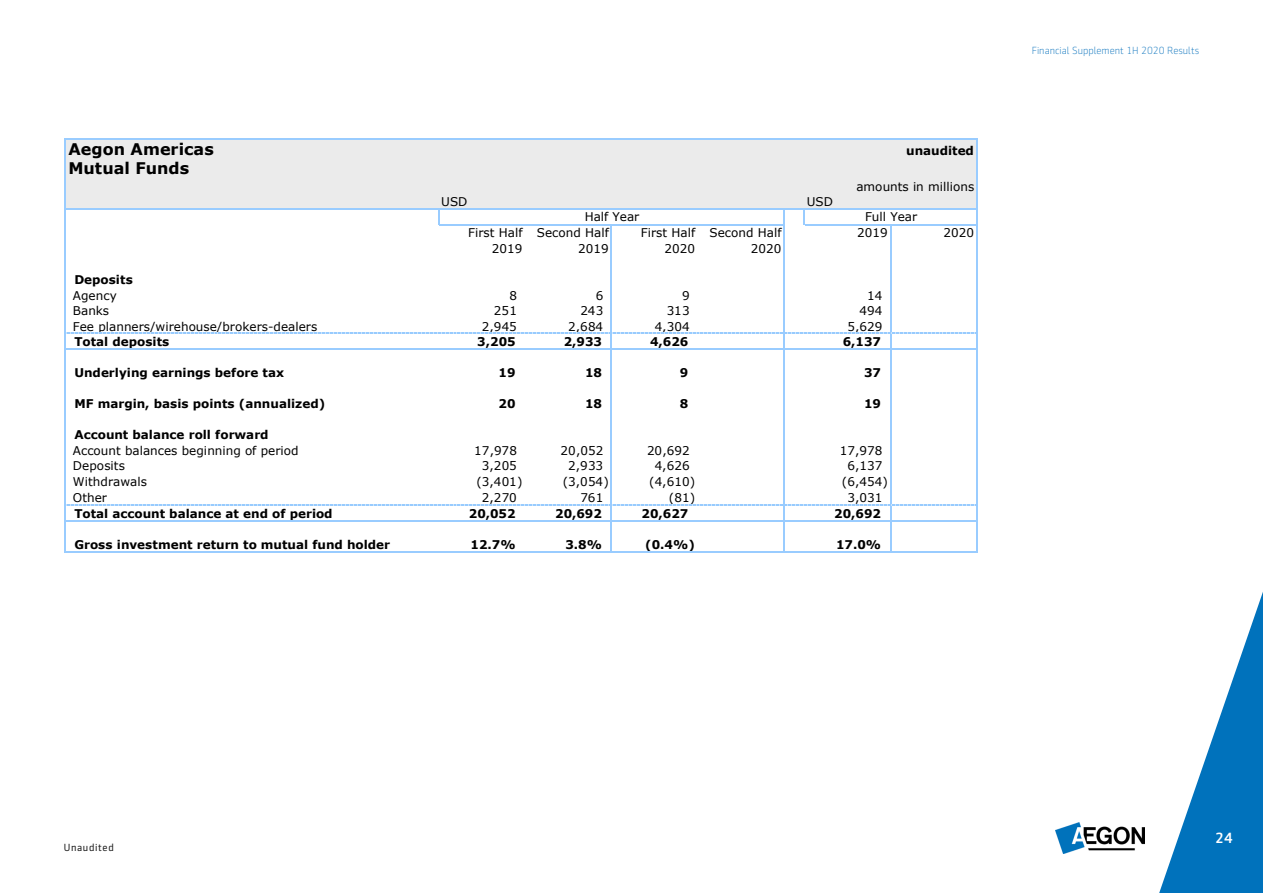
<style>
.page{position:relative;width:1263px;height:893px;background:#fff}
.page>*{position:absolute;margin:0;border:0;box-sizing:border-box;transform-origin:0 0}
.t1{font:700 16.05px "Verdana";color:#000}
.t2{font:500 15px "Sentico Sans DT";color:#fff}
.t3{font:12px/15.6px "Verdana";color:#000}
.t4{font:700 12px/15.6px "Verdana";color:#000}
.t5{font:300 10.5px "Sentico Sans DT";color:#2783c5}
.t6{font:10.5px "Sentico Sans DT";letter-spacing:.06em;color:#1d1d1d}
.s1{font-weight:400}
.s2{font-weight:700}
</style>
<div class="page">
<svg style="left:1159px;top:592px;width:104px;height:301px"></svg>
<img style="left:1056px;top:822px;width:88px;height:32px">
<div style="left:65px;top:139px;width:912px;height:70px;background:#ebebeb"></div>
<hr style="left:439px;top:224px;width:346px;height:1px;background:#9cf">
<hr style="left:64px;top:138px;width:2px;height:102px;background:#9cf">
<svg style="left:64px;top:240px;width:2px;height:16px"></svg>
<hr style="left:890px;top:225px;width:1px;height:46px;background:#9cf">
<hr style="left:976px;top:140px;width:1px;height:131px;background:#9cf">
<svg style="left:890px;top:271px;width:1px;height:16px"></svg>
<svg style="left:976px;top:271px;width:1px;height:16px"></svg>
<hr style="left:66px;top:333px;width:373px;height:1px;background:#bfbfbf">
<hr style="left:439px;top:333px;width:172px;height:1px;background:#bfbfbf">
<hr style="left:612px;top:333px;width:171px;height:1px;background:#bfbfbf">
<svg style="left:785px;top:333px;width:19px;height:1px"></svg>
<hr style="left:804px;top:333px;width:86px;height:1px;background:#bfbfbf">
<hr style="left:890px;top:287px;width:1px;height:46px;background:#9cf">
<hr style="left:976px;top:287px;width:1px;height:46px;background:#9cf">
<hr style="left:66px;top:348px;width:373px;height:1px;background:#9cf">
<hr style="left:611px;top:225px;width:1px;height:123px;background:#9cf">
<hr style="left:439px;top:348px;width:344px;height:1px;background:#9cf">
<svg style="left:785px;top:348px;width:19px;height:1px"></svg>
<svg style="left:890px;top:333px;width:1px;height:15px"></svg>
<svg style="left:976px;top:333px;width:1px;height:15px"></svg>
<hr style="left:66px;top:505px;width:545px;height:1px;background:#bfbfbf">
<hr style="left:612px;top:505px;width:171px;height:1px;background:#bfbfbf">
<hr style="left:785px;top:505px;width:105px;height:1px;background:#bfbfbf">
<hr style="left:64px;top:256px;width:2px;height:296px;background:#9cf">
<hr style="left:976px;top:348px;width:1px;height:204px;background:#9cf">
<svg style="left:438px;top:210px;width:1px;height:15px"></svg>
<hr style="left:783px;top:210px;width:2px;height:342px;background:#9cf">
<svg style="left:803px;top:210px;width:2px;height:15px"></svg>
<hr style="left:611px;top:349px;width:1px;height:203px;background:#9cf">
<hr style="left:890px;top:349px;width:1px;height:203px;background:#9cf">
<hr style="left:66px;top:138px;width:911px;height:2px;background:#9cf">
<hr style="left:66px;top:208px;width:911px;height:2px;background:#9cf">
<hr style="left:805px;top:224px;width:172px;height:1px;background:#9cf">
<hr style="left:891px;top:333px;width:85px;height:1px;background:#bfbfbf">
<hr style="left:804px;top:348px;width:172px;height:1px;background:#9cf">
<hr style="left:891px;top:505px;width:85px;height:1px;background:#bfbfbf">
<hr style="left:66px;top:520px;width:911px;height:1px;background:#9cf">
<hr style="left:66px;top:551px;width:911px;height:1px;background:#9cf">
<p class="t1" style="left:68px;top:137px;width:147px">Aegon Americas</p>
<p class="t4" style="left:906px;top:142px;width:69px">unaudited</p>
<p class="t1" style="left:68px;top:157px;width:122px">Mutual Funds</p>
<p class="t3" style="left:856px;top:178px;width:119px">amounts in millions</p>
<p class="t3" style="left:441px;top:194px;width:28px">USD</p>
<p class="t3" style="left:807px;top:194px;width:28px">USD</p>
<p class="t3" style="left:468px;top:225px;width:142px">First Half Second Half</p>
<p class="t3" style="left:641px;top:225px;width:142px">First Half Second Half</p>
<p class="t3" style="left:857px;top:225px;width:32px">2019</p>
<p class="t3" style="left:943px;top:225px;width:32px">2020</p>
<p class="t3" style="left:492px;top:241px;width:32px">2019</p>
<p class="t3" style="left:578px;top:241px;width:32px">2019</p>
<p class="t3" style="left:664px;top:241px;width:32px">2020</p>
<p class="t3" style="left:751px;top:241px;width:32px">2020</p>
<p class="t4" style="left:73px;top:272px;width:61px">Deposits<br><span class="s1">Agency</span></p>
<p class="t3" style="left:585px;top:209px;width:56px">Half Year</p>
<p class="t3" style="left:865px;top:209px;width:54px">Full Year</p>
<p class="t3" style="left:509px;top:287px;width:9px">8</p>
<p class="t3" style="left:596px;top:287px;width:9px">6</p>
<p class="t3" style="left:682px;top:287px;width:9px">9</p>
<p class="t3" style="left:867px;top:287px;width:17px">14</p>
<p class="t3" style="left:73px;top:303px;width:38px">Banks</p>
<p class="t3" style="left:494px;top:303px;width:24px">251</p>
<p class="t3" style="left:580px;top:303px;width:24px">243</p>
<p class="t3" style="left:667px;top:303px;width:24px">313</p>
<p class="t3" style="left:859px;top:303px;width:24px">494</p>
<p class="t3" style="left:73px;top:318px;width:246px">Fee planners/wirehouse/brokers-dealers</p>
<p class="t3" style="left:482px;top:318px;width:36px">2,945</p>
<p class="t3" style="left:568px;top:318px;width:36px">2,684</p>
<p class="t3" style="left:655px;top:318px;width:36px">4,304</p>
<p class="t3" style="left:847px;top:318px;width:36px">5,629</p>
<p class="t4" style="left:74px;top:334px;width:96px">Total deposits</p>
<p class="t4" style="left:477px;top:334px;width:40px">3,205</p>
<p class="t4" style="left:564px;top:334px;width:40px">2,933</p>
<p class="t4" style="left:650px;top:334px;width:40px">4,626</p>
<p class="t4" style="left:843px;top:334px;width:40px">6,137</p>
<p class="t4" style="left:74px;top:365px;width:211px">Underlying earnings before tax</p>
<p class="t4" style="left:499px;top:365px;width:19px">19</p>
<p class="t4" style="left:585px;top:365px;width:19px">18</p>
<p class="t4" style="left:680px;top:365px;width:10px">9</p>
<p class="t4" style="left:864px;top:365px;width:19px">37</p>
<p class="t4" style="left:74px;top:396px;width:253px">MF margin, basis points (annualized)</p>
<p class="t4" style="left:499px;top:396px;width:19px">20</p>
<p class="t4" style="left:585px;top:396px;width:19px">18</p>
<p class="t4" style="left:680px;top:396px;width:10px">8</p>
<p class="t4" style="left:864px;top:396px;width:19px">19</p>
<p class="t3" style="left:73px;top:427px;width:227px"><span class="s2">Account balance roll forward<br></span>Account balances beginning of period</p>
<p class="t3" style="left:474px;top:443px;width:44px">17,978</p>
<p class="t3" style="left:561px;top:443px;width:44px">20,052</p>
<p class="t3" style="left:647px;top:443px;width:44px">20,692</p>
<p class="t3" style="left:840px;top:443px;width:44px">17,978</p>
<p class="t3" style="left:73px;top:458px;width:54px">Deposits</p>
<p class="t3" style="left:482px;top:458px;width:36px">3,205</p>
<p class="t3" style="left:568px;top:458px;width:36px">2,933</p>
<p class="t3" style="left:655px;top:458px;width:36px">4,626</p>
<p class="t3" style="left:847px;top:458px;width:36px">6,137</p>
<p class="t3" style="left:73px;top:474px;width:76px">Withdrawals</p>
<p class="t3" style="left:476px;top:474px;width:47px">(3,401)</p>
<p class="t3" style="left:563px;top:474px;width:47px">(3,054)</p>
<p class="t3" style="left:649px;top:474px;width:47px">(4,610)</p>
<p class="t3" style="left:842px;top:474px;width:47px">(6,454)</p>
<p class="t3" style="left:73px;top:490px;width:36px">Other</p>
<p class="t3" style="left:482px;top:490px;width:36px">2,270</p>
<p class="t3" style="left:580px;top:490px;width:24px">761</p>
<p class="t3" style="left:669px;top:490px;width:28px">(81)</p>
<p class="t3" style="left:847px;top:490px;width:36px">3,031</p>
<p class="t4" style="left:74px;top:506px;width:260px">Total account balance at end of period</p>
<p class="t4" style="left:469px;top:506px;width:48px">20,052</p>
<p class="t4" style="left:555px;top:506px;width:48px">20,692</p>
<p class="t4" style="left:641px;top:506px;width:48px">20,627</p>
<p class="t4" style="left:834px;top:506px;width:48px">20,692</p>
<p class="t4" style="left:74px;top:537px;width:317px">Gross investment return to mutual fund holder</p>
<p class="t4" style="left:471px;top:537px;width:47px">12.7%</p>
<p class="t4" style="left:565px;top:537px;width:38px">3.8%</p>
<p class="t4" style="left:645px;top:537px;width:51px">(0.4%)</p>
<p class="t4" style="left:836px;top:537px;width:47px">17.0%</p>
<p class="t5" style="left:1032px;top:45px;width:169px">Financial Supplement 1H 2020 Results</p>
<p class="t6" style="left:64px;top:842px;width:52px">Unaudited</p>
<p class="t2" style="left:1215px;top:829px;width:19px">24</p>
</div>
